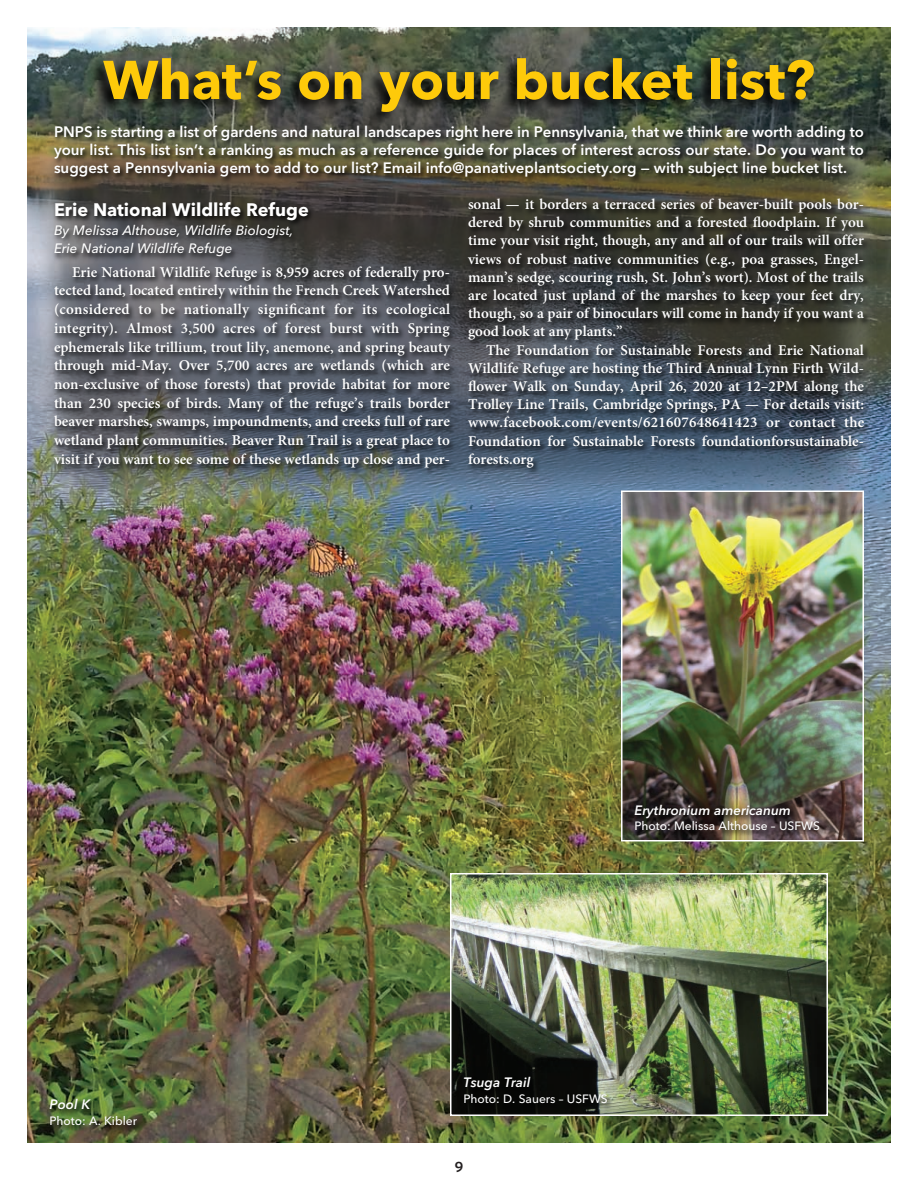
<style>
.page{position:relative;width:918px;height:1188px;background:#fff}
.page>*{position:absolute;margin:0;border:0;box-sizing:border-box;transform-origin:0 0}
.t1{font:700 54px "Avenir Next";color:#feca0a}
.t2{font:700 18px "Avenir Next";color:#fff}
.t3{font:600 15px/18.1px "Minion Pro";color:#fff;text-align:justify}
.t4{font:600 15px/18px "Avenir Next";color:#fff;text-align:justify}
.t5{font:600 15px "Whitney";color:#231f20}
.t6{font:italic 500 13.5px/18.8px "Avenir Next";color:#fff}
.t7{font:italic 600 13.5px "Avenir Next";color:#fff}
.t8{font:500 12px "Avenir Next";color:#fff}
</style>
<div class="page">
<img style="left:27px;top:27px;width:864px;height:1116px">
<img style="left:27px;top:32px;width:864px;height:82px">
<img style="left:31px;top:485px;width:845px;height:23px">
<img style="left:27px;top:114px;width:864px;height:73px">
<img style="left:27px;top:187px;width:864px;height:298px">
<img style="left:624px;top:493px;width:237px;height:346px">
<div style="left:621px;top:490px;width:243px;height:352px;border:2px solid #fff"></div>
<img style="left:453px;top:876px;width:372px;height:237px">
<div style="left:450px;top:873px;width:378px;height:243px;border:2px solid #fff"></div>
<img style="left:626px;top:793px;width:239px;height:54px">
<img style="left:455px;top:1065px;width:239px;height:54px">
<img style="left:41px;top:1088px;width:239px;height:54px">
<h1 class="t1" style="left:103px;top:33px;width:713px">What’s on your bucket list?</h1>
<p class="t4" style="left:54px;top:122px;width:812px">PNPS is starting a list of gardens and natural landscapes right here in Pennsylvania, that we think are worth adding to your list. This list isn’t a ranking as much as a reference guide for places of interest across our state. Do you want to suggest a Pennsylvania gem to add to our list? Email info@panativeplantsociety.org — with subject line bucket list.</p>
<p class="t2" style="left:54px;top:194px;width:256px">Erie National Wildlife Refuge</p>
<p class="t6" style="left:54px;top:220px;width:241px">By Melissa Althouse, Wildlife Biologist,<br>Erie National Wildlife Refuge</p>
<p class="t3" style="left:54px;top:264px;width:398px;line-height:18.8px;text-indent:18px">Erie National Wildlife Refuge is 8,959 acres of federally pro&shy;tected land, located entirely within the French Creek Watershed (considered to be nationally significant for its ecological integrity). Almost 3,500 acres of forest burst with Spring ephemerals like trillium, trout lily, anemone, and spring beauty through mid-May. Over 5,700 acres are wetlands (which are non-exclusive of those forests) that provide habitat for more than 230 species of birds. Many of the refuge’s trails border beaver marshes, swamps, impoundments, and creeks full of rare wetland plant communities. Beaver Run Trail is a great place to visit if you want to see some of these wetlands up close and per-</p>
<p class="t3" style="left:468px;top:196px;width:398px">sonal — it borders a terraced series of beaver-built pools bor&shy;dered by shrub communities and a forested floodplain. If you time your visit right, though, any and all of our trails will offer views of robust native communities (e.g., poa grasses, Engel&shy;mann’s sedge, scouring rush, St. John’s wort). Most of the trails are located just upland of the marshes to keep your feet dry, though, so a pair of binoculars will come in handy if you want a good look at any plants.”</p>
<p class="t3" style="left:468px;top:342px;width:398px;text-indent:18px">The Foundation for Sustainable Forests and Erie National Wildlife Refuge are hosting the Third Annual Lynn Firth Wild&shy;flower Walk on Sunday, April 26, 2020 at 12–2PM along the Trolley Line Trails, Cambridge Springs, PA — For details visit: www.facebook.com/events/621607648641423 or contact the Foundation for Sustainable Forests foundationforsustainable&shy;forests.org</p>
<p class="t7" style="left:50px;top:1093px;width:42px">Pool K</p>
<p class="t8" style="left:50px;top:1111px;width:89px">Photo: A. Kibler</p>
<p class="t7" style="left:634px;top:798px;width:158px">Erythronium americanum</p>
<p class="t8" style="left:634px;top:816px;width:187px">Photo: Melissa Althouse – USFWS</p>
<p class="t7" style="left:464px;top:1071px;width:68px">Tsuga Trail</p>
<p class="t8" style="left:464px;top:1088px;width:146px">Photo: D. Sauers – USFWS</p>
<p class="t5" style="left:455px;top:1158px;width:10px">9</p>
</div>
